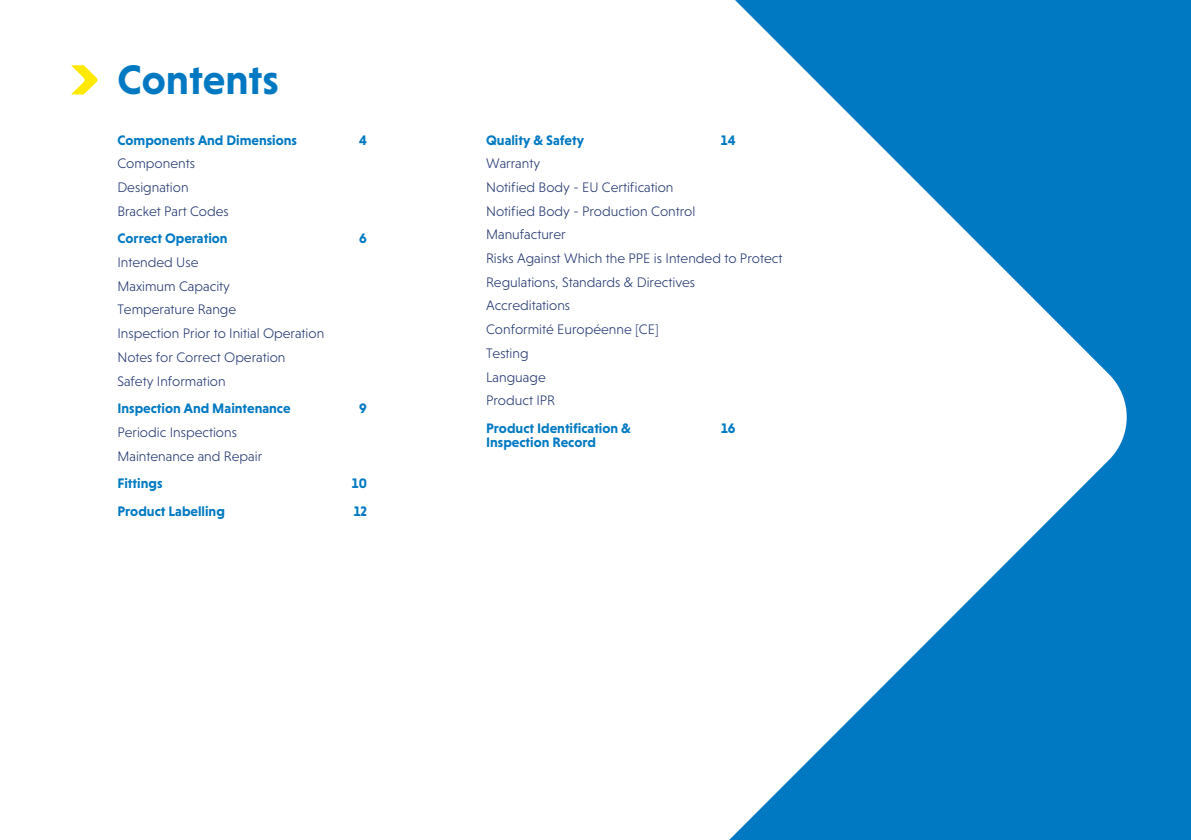
<style>
.page{position:relative;width:1191px;height:840px;background:#fff}
.page>*{position:absolute;margin:0;border:0;box-sizing:border-box;transform-origin:0 0}
.t1{font:700 42px "Niveau Grotesk";color:#0079c2}
.t2{font:300 14px/23.6px "Niveau Grotesk";color:#213570}
.t3{font:700 14px "Niveau Grotesk";color:#0079c2}
</style>
<div class="page">
<svg style="left:730px;top:0;width:461px;height:839px;fill:#0079c2"></svg>
<svg style="left:71px;top:65px;width:27px;height:29px"></svg>
<h1 class="t1" style="left:117px;top:55px;width:163px">Contents</h1>
<p class="t3" style="left:117px;top:132px;width:181px">Components And Dimensions</p>
<p class="t3" style="left:359px;top:132px;width:9px">4</p>
<p class="t2" style="left:117px;top:151px;width:113px">Components<br>Designation<br>Bracket Part Codes</p>
<p class="t3" style="left:117px;top:230px;width:112px">Correct Operation</p>
<p class="t3" style="left:359px;top:230px;width:9px">6</p>
<p class="t2" style="left:117px;top:250px;width:208px">Intended Use<br>Maximum Capacity<br>Temperature Range<br>Inspection Prior to Initial Operation<br>Notes for Correct Operation<br>Safety Information</p>
<p class="t3" style="left:117px;top:400px;width:175px">Inspection And Maintenance</p>
<p class="t3" style="left:359px;top:400px;width:9px">9</p>
<p class="t2" style="left:117px;top:420px;width:146px">Periodic Inspections<br>Maintenance and Repair</p>
<p class="t3" style="left:117px;top:475px;width:47px">Fittings</p>
<p class="t3" style="left:352px;top:475px;width:16px">10</p>
<p class="t3" style="left:117px;top:503px;width:109px">Product Labelling</p>
<p class="t3" style="left:354px;top:503px;width:15px">12</p>
<p class="t3" style="left:486px;top:132px;width:99px">Quality &amp; Safety</p>
<p class="t3" style="left:721px;top:132px;width:16px">14</p>
<p class="t2" style="left:486px;top:151px;width:298px">Warranty<br>Notified Body - EU Certification<br>Notified Body - Production Control<br>Manufacturer<br>Risks Against Which the PPE is Intended to Protect<br>Regulations, Standards &amp; Directives<br>Accreditations<br>Conformité Européenne [CE]<br>Testing<br>Language<br>Product IPR</p>
<p class="t3" style="left:486px;top:420px;width:146px">Product Identification &amp;</p>
<p class="t3" style="left:721px;top:420px;width:16px">16</p>
<p class="t3" style="left:486px;top:434px;width:112px">Inspection Record</p>
</div>
